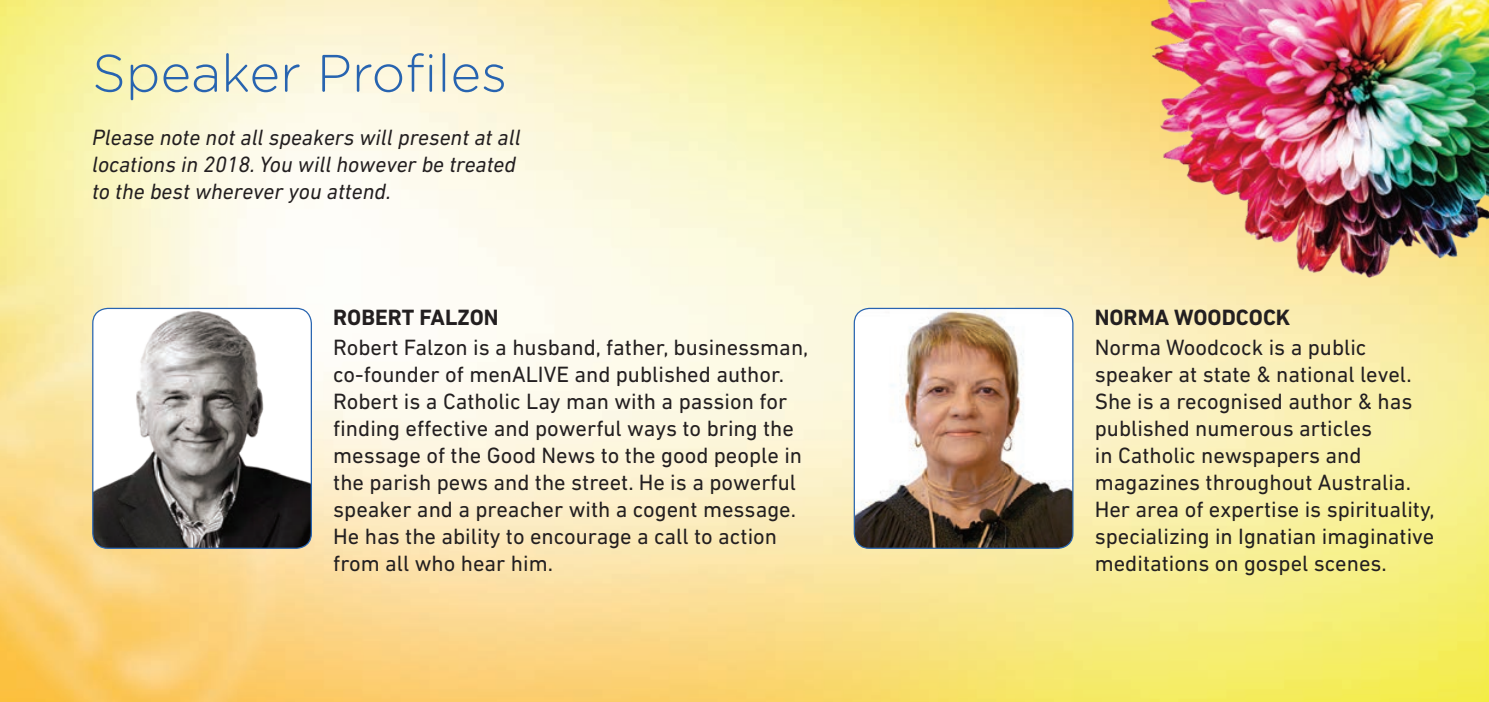
<style>
.page{position:relative;width:1489px;height:702px;background:#fff}
.page>*{position:absolute;margin:0;border:0;box-sizing:border-box;transform-origin:0 0}
.t1{font:300 52.5px "Gotham Rounded";color:#2864b0}
.t2{font:22.5px/27px "DIN Next LT Pro";color:#231f20}
.t3{font:italic 22.5px/27px "DIN Next LT Pro";color:#231f20}
.t4{font:700 22.5px "DIN Next LT Pro";color:#231f20}
</style>
<div class="page">
<img style="left:0;top:0;width:1488px;height:702px">
<img style="left:1124px;top:0;width:364px;height:317px">
<img style="left:93px;top:308px;width:218px;height:240px">
<div style="left:92px;top:308px;width:220px;height:241px;border:1px solid #2864b0;border-radius:15px"></div>
<img style="left:854px;top:308px;width:218px;height:240px">
<div style="left:853px;top:308px;width:220px;height:241px;border:1px solid #2864b0;border-radius:15px"></div>
<p class="t1" style="left:92px;top:38px;width:416px">Speaker Profiles</p>
<p class="t3" style="left:92px;top:123px;width:430px">Please note not all speakers will present at all locations in 2018. You will however be treated to the best wherever you attend.</p>
<p class="t4" style="left:333px;top:304px;width:167px">ROBERT FALZON</p>
<p class="t2" style="left:333px;top:334px;width:476px">Robert Falzon is a husband, father, businessman, co-founder of menALIVE and published author.<br>Robert is a Catholic Lay man with a passion for finding effective and powerful ways to bring the message of the Good News to the good people in the parish pews and the street. He is a powerful speaker and a preacher with a cogent message.<br>He has the ability to encourage a call to action from all who hear him.</p>
<p class="t4" style="left:1094px;top:304px;width:197px">NORMA WOODCOCK</p>
<p class="t2" style="left:1094px;top:334px;width:341px">Norma Woodcock is a public speaker at state &amp; national level.<br>She is a recognised author &amp; has published numerous articles<br>in Catholic newspapers and magazines throughout Australia.<br>Her area of expertise is spirituality, specializing in Ignatian imaginative meditations on gospel scenes.</p>
</div>
